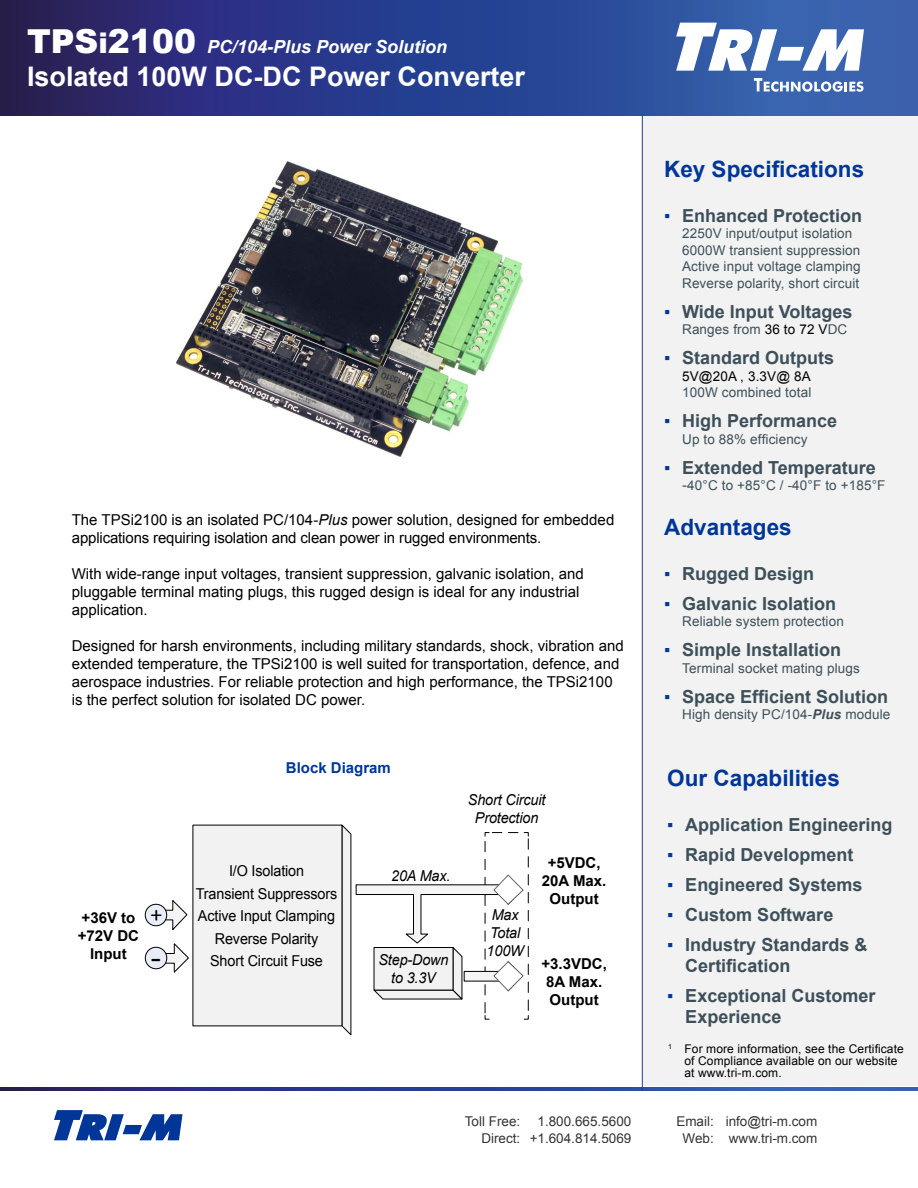
<style>
.page{position:relative;width:918px;height:1188px;background:#fff}
.page>*{position:absolute;margin:0;border:0;box-sizing:border-box;transform-origin:0 0}
.t1{font:35.85px "Calibri";color:#000}
.t2{font:700 27px "Arial";color:#fff}
.t3{font:23.85px "Calibri";color:#000}
.t4{font:700 22.5px "Arial";color:#003698}
.t5{font:700 18px/21px "Arial";color:#3d505a}
.t6{font:italic 700 18px "Arial";color:#fff}
.t7{font:15px/18px "Arial";color:#000}
.t8{font:15px/22.5px "Arial";color:#000;text-align:center;scale:.96 1}
.t9{font:700 15px/18px "Arial";color:#000;text-align:center}
.t10{font:italic 15px/18px "Arial";letter-spacing:-.01em;color:#000;text-align:center;scale:.96 1}
.t11{font:700 15px "Arial";color:#003698}
.t12{font:13.5px/16.5px "Arial";letter-spacing:.01em;color:#3d505a}
.t13{font:13.5px "Arial";color:#000}
.t14{font:12px/12px "Arial";letter-spacing:.01em;color:#000}
.s1{font-weight:900;font-style:normal;font-size:33px}
.s2{font-weight:900;font-style:normal;font-size:28.5px}
.s3{font-style:italic}
.s4{font-weight:400;color:#003698}
.s5{color:#000}
.s6{font-size:15px}
.s7{font-weight:700;font-style:italic}
</style>
<div class="page">
<div style="left:643px;top:116px;width:275px;height:970px;background:#f2f2f2"></div>
<svg style="left:0;top:0;width:918px;height:116px;background:#2b3f8b"></svg>
<svg style="left:0;top:1088px;width:918px;height:3px;background:#2d428f"></svg>
<svg style="left:54px;top:1110px;width:129px;height:31px"></svg>
<hr style="left:642px;top:115px;width:1px;height:976px;background:#fff">
<svg style="left:676px;top:23px;width:188px;height:48px"></svg>
<svg style="left:754px;top:78px;width:110px;height:14px"></svg>
<img style="left:176px;top:162px;width:347px;height:294px">
<svg style="left:155px;top:900px;width:32px;height:30px"></svg>
<svg style="left:156px;top:943px;width:33px;height:30px"></svg>
<div style="left:145px;top:904px;width:22px;height:22px;background:#e8edf7;border-radius:50%"></div>
<div style="left:145px;top:904px;width:22px;height:22px;border:1px solid #000;border-radius:50%"></div>
<div style="left:145px;top:947px;width:22px;height:22px;background:#e8edf7;border-radius:50%"></div>
<div style="left:145px;top:947px;width:22px;height:22px;border:1px solid #000;border-radius:50%"></div>
<div style="left:193px;top:825px;width:149px;height:201px;background:#f2f2f2"></div>
<svg style="left:342px;top:825px;width:187px;height:210px"></svg>
<p class="t6" style="left:27px;top:35px;width:422px"><span class="s1">TPS</span><span class="s2">i</span><span class="s1">2100</span> PC/104-Plus Power Solution</p>
<h2 class="t2" style="left:27px;top:58px;width:500px">Isolated 100W DC-DC Power Converter</h2>
<p class="t7" style="left:72px;top:511px;width:544px">The TPSi2100 is an isolated PC/104-<span class="s3">Plus</span> power solution, designed for embedded applications requiring isolation and clean power in rugged environments.</p>
<p class="t7" style="left:72px;top:565px;width:513px">With wide-range input voltages, transient suppression, galvanic isolation, and pluggable terminal mating plugs, this rugged design is ideal for any industrial application.</p>
<p class="t7" style="left:72px;top:637px;width:553px">Designed for harsh environments, including military standards, shock, vibration and extended temperature, the TPSi2100 is well suited for transportation, defence, and aerospace industries. For reliable protection and high performance, the TPSi2100 is the perfect solution for isolated DC power.</p>
<p class="t9" style="left:78px;top:910px;width:63px">+36V to +72V DC<br>Input</p>
<h3 class="t3" style="left:151px;top:900px;width:13px">+</h3>
<h1 class="t1" style="left:151px;top:935px;width:13px">-</h1>
<p class="t11" style="left:286px;top:758px;width:107px">Block Diagram</p>
<p class="t8" style="left:196px;top:860px;width:149px">I/O Isolation<br>Transient Suppressors<br>Active Input Clamping<br>Reverse Polarity<br>Short Circuit Fuse</p>
<p class="t10" style="left:391px;top:867px;width:63px">20A Max.</p>
<p class="t10" style="left:378px;top:951px;width:74px">Step-Down to 3.3V</p>
<p class="t10" style="left:468px;top:791px;width:82px">Short Circuit<br>Protection</p>
<p class="t10" style="left:487px;top:906px;width:40px">Max<br>Total<br>100W</p>
<p class="t9" style="left:542px;top:854px;width:66px">+5VDC,<br>20A Max.<br>Output</p>
<p class="t9" style="left:541px;top:955px;width:67px">+3.3VDC,<br>8A Max.<br>Output</p>
<h3 class="t4" style="left:664px;top:154px;width:202px">Key Specifications</h3>
<p class="t5" style="left:664px;top:206px;width:200px"><span class="s4">▪</span> Enhanced Protection</p>
<p class="t12" style="left:682px;top:226px;width:180px">2250V input/output isolation<br>6000W transient suppression<br>Active input voltage clamping<br>Reverse polarity, short circuit</p>
<p class="t5" style="left:664px;top:302px;width:190px"><span class="s4">▪</span> Wide Input Voltages</p>
<p class="t12" style="left:682px;top:322px;width:167px">Ranges from <span class="s5">36 to 72 V</span>DC</p>
<p class="t5" style="left:664px;top:348px;width:172px"><span class="s4">▪</span> Standard Outputs</p>
<p class="t13" style="left:682px;top:367px;width:130px">5V@20A , 3.3V@ 8A</p>
<p class="t12" style="left:682px;top:385px;width:131px">100W combined total</p>
<p class="t5" style="left:664px;top:411px;width:175px"><span class="s4">▪</span> High Performance</p>
<p class="t12" style="left:682px;top:431px;width:127px">Up to 88% efficiency</p>
<p class="t5" style="left:664px;top:458px;width:213px"><span class="s4">▪</span> Extended Temperature</p>
<p class="t12" style="left:682px;top:478px;width:205px"><span class="s6">-</span>40°C to +85°C / -40°F to +185°F</p>
<h3 class="t4" style="left:664px;top:512px;width:129px">Advantages</h3>
<p class="t5" style="left:664px;top:564px;width:152px"><span class="s4">▪</span> Rugged Design</p>
<p class="t5" style="left:664px;top:594px;width:174px"><span class="s4">▪</span> Galvanic Isolation</p>
<p class="t12" style="left:682px;top:613px;width:163px">Reliable system protection</p>
<p class="t5" style="left:664px;top:640px;width:179px"><span class="s4">▪</span> Simple Installation</p>
<p class="t12" style="left:682px;top:660px;width:179px">Terminal socket mating plugs</p>
<p class="t5" style="left:664px;top:687px;width:226px"><span class="s4">▪</span> Space Efficient Solution</p>
<p class="t12" style="left:682px;top:706px;width:210px">High density PC/104-<span class="s7">Plus</span> module</p>
<h3 class="t4" style="left:667px;top:763px;width:174px">Our Capabilities</h3>
<p class="t5" style="left:667px;top:814px;width:227px"><span class="s4">▪</span> Application Engineering</p>
<p class="t5" style="left:667px;top:844px;width:188px"><span class="s4">▪</span> Rapid Development</p>
<p class="t5" style="left:667px;top:874px;width:197px"><span class="s4">▪</span> Engineered Systems</p>
<p class="t5" style="left:667px;top:905px;width:168px"><span class="s4">▪</span> Custom Software</p>
<p class="t5" style="left:685px;top:935px;width:184px;text-indent:-18px"><span class="s4">▪</span> Industry Standards &amp;<br>Certification</p>
<p class="t5" style="left:685px;top:986px;width:192px;text-indent:-18px"><span class="s4">▪</span> Exceptional Customer<br>Experience</p>
<p class="t14" style="left:684px;top:1043px;width:221px;text-indent:-16px"><sup>1</sup> For more information, see the Certificate of Compliance available on our website at www.tri-m.com.</p>
<p class="t13" style="left:465px;top:1113px;width:57px">Toll Free:</p>
<p class="t13" style="left:538px;top:1113px;width:95px">1.800.665.5600</p>
<p class="t13" style="left:676px;top:1113px;width:143px">Email: info@tri-m.com</p>
<p class="t13" style="left:481px;top:1129px;width:151px">Direct: +1.604.814.5069</p>
<p class="t13" style="left:683px;top:1129px;width:136px">Web: www.tri-m.com</p>
</div>
